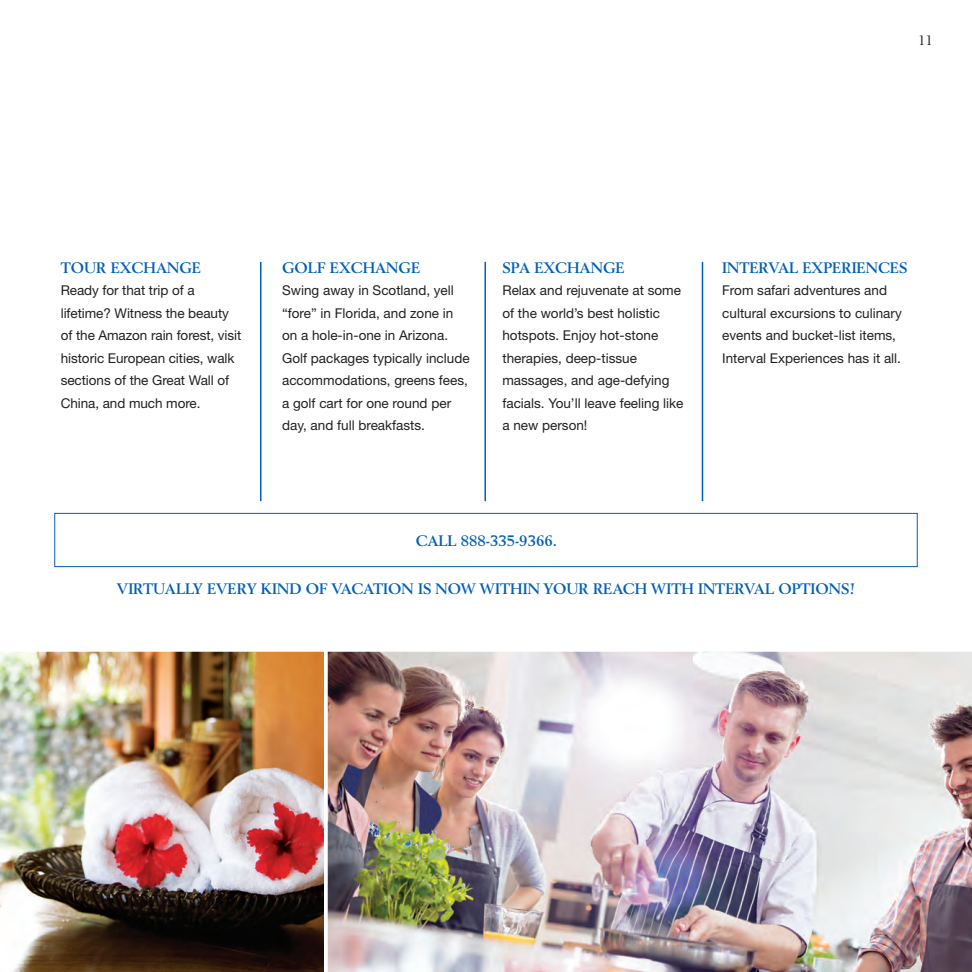
<style>
.page{position:relative;width:972px;height:972px;background:#fff}
.page>*{position:absolute;margin:0;border:0;box-sizing:border-box;transform-origin:0 0}
.t1{font:700 15px "Berling LT Std";color:#005fb9}
.t2{font:13.5px/22.5px "Helvetica Neue LT Pro";color:#231f20}
.t3{font:13.5px "Berling LT Std";color:#231f20}
</style>
<div class="page">
<img style="left:328px;top:652px;width:644px;height:320px">
<img style="left:0;top:652px;width:324px;height:320px">
<hr style="left:260px;top:262px;width:2px;height:239px;background:#005fb9">
<hr style="left:484px;top:262px;width:2px;height:239px;background:#005fb9">
<hr style="left:702px;top:262px;width:1px;height:239px;background:#005fb9">
<div style="left:54px;top:513px;width:864px;height:54px;border:1px solid #005fb9"></div>
<svg style="left:327px;top:651px;width:1px;height:321px"></svg>
<p class="t3" style="left:918px;top:32px;width:17px">11</p>
<p class="t1" style="left:61px;top:259px;width:142px">TOUR EXCHANGE</p>
<p class="t2" style="left:61px;top:279px;width:182px">Ready for that trip of a lifetime? Witness the beauty of the Amazon rain forest, visit historic European cities, walk sections of the Great Wall of<br>China, and much more.</p>
<p class="t1" style="left:282px;top:259px;width:140px">GOLF EXCHANGE</p>
<p class="t2" style="left:282px;top:279px;width:189px">Swing away in Scotland, yell “fore” in Florida, and zone in on a hole-in-one in Arizona.<br>Golf packages typically include accommodations, greens fees, a golf cart for one round per day, and full breakfasts.</p>
<p class="t1" style="left:502px;top:259px;width:124px">SPA EXCHANGE</p>
<p class="t2" style="left:502px;top:279px;width:182px">Relax and rejuvenate at some of the world’s best holistic hotspots. Enjoy hot-stone therapies, deep-tissue massages, and age-defying facials. You’ll leave feeling like a new person!</p>
<p class="t1" style="left:722px;top:259px;width:187px">INTERVAL EXPERIENCES</p>
<p class="t2" style="left:722px;top:279px;width:181px">From safari adventures and cultural excursions to culinary events and bucket-list items,<br>Interval Experiences has it all.</p>
<p class="t1" style="left:416px;top:532px;width:143px">CALL 888-335-9366.</p>
<p class="t1" style="left:117px;top:580px;width:740px">VIRTUALLY EVERY KIND OF VACATION IS NOW WITHIN YOUR REACH WITH INTERVAL OPTIONS!</p>
</div>
